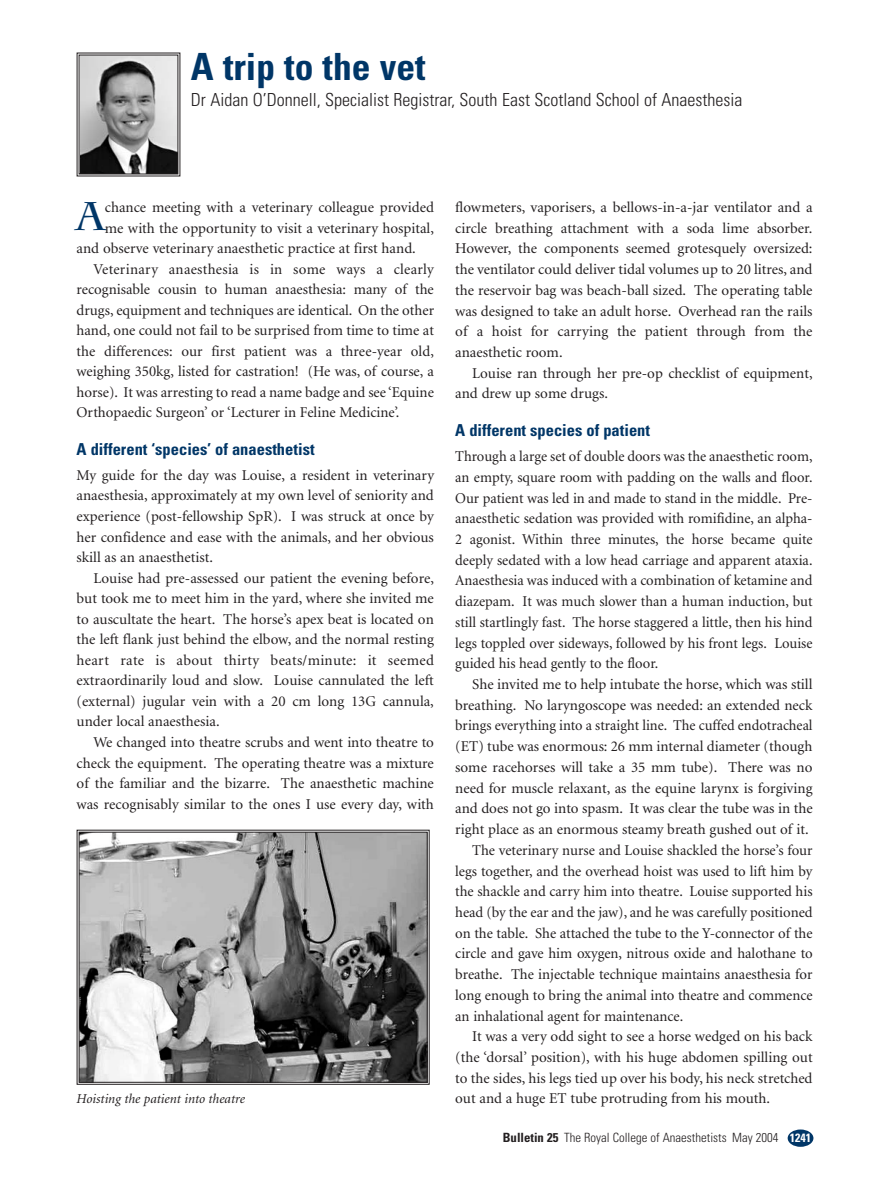
<style>
.page{position:relative;width:872px;height:1191px;background:#fff}
.page>*{position:absolute;margin:0;border:0;box-sizing:border-box;transform-origin:0 0}
.t1{font:700 39.9px "Charlemagne";color:#003667}
.t2{font:700 condensed 37.5px "Univers";color:#003667}
.t3{font:300 condensed 18px "Univers";color:#231f20}
.t4{font:700 condensed 16.5px "Univers";color:#003667}
.t5{font:15px/20.7px "Minion";color:#231f20;text-align:justify}
.t6{font:15px "Minion";color:#231f20;scale:.96 1}
.t7{font:15px "Minion";letter-spacing:.02em;color:#231f20}
.t8{font:italic 13.5px "Minion";color:#231f20}
.t9{font:300 condensed 12.75px "Univers";color:#231f20}
.s1{font-weight:700}
.s2{font-weight:700;font-size:12px;color:#fff}
</style>
<div class="page">
<div style="left:787px;top:1130px;width:26px;height:17px;background:#003667;border-radius:50%"></div>
<svg style="left:76px;top:829px;width:354px;height:256px;background:#909090"></svg>
<svg style="left:76px;top:52px;width:105px;height:125px;background:#949494"></svg>
<h2 class="t2" style="left:191px;top:52px;width:236px">A trip to the vet</h2>
<p class="t3" style="left:191px;top:93px;width:553px">Dr Aidan O’Donnell, Specialist Registrar, South East Scotland School of Anaesthesia</p>
<h1 class="t1" style="left:77px;top:193px;width:30px">A</h1>
<p class="t5" style="left:105px;top:198px;width:330px">chance meeting with a veterinary colleague provided</p>
<p class="t5" style="left:105px;top:219px;width:330px">me with the opportunity to visit a veterinary hospital,</p>
<p class="t5" style="left:77px;top:239px;width:341px">and observe veterinary anaesthetic practice at first hand.</p>
<p class="t7" style="left:94px;top:263px;width:342px">Veterinary anaesthesia is in some ways a clearly</p>
<p class="t5" style="left:77px;top:280px;width:359px">recognisable cousin to human anaesthesia: many of the</p>
<p class="t5" style="left:77px;top:301px;width:359px">drugs, equipment and techniques are identical. On the other</p>
<p class="t5" style="left:77px;top:321px;width:359px">hand, one could not fail to be surprised from time to time at</p>
<p class="t5" style="left:77px;top:342px;width:359px">the differences: our first patient was a three-year old,</p>
<p class="t5" style="left:77px;top:363px;width:359px">weighing 350kg, listed for castration! (He was, of course, a</p>
<p class="t5" style="left:77px;top:383px;width:359px">horse). It was arresting to read a name badge and see ‘Equine</p>
<p class="t5" style="left:77px;top:404px;width:324px">Orthopaedic Surgeon’ or ‘Lecturer in Feline Medicine’.</p>
<p class="t4" style="left:77px;top:443px;width:239px">A different ‘species’ of anaesthetist</p>
<p class="t5" style="left:77px;top:466px;width:359px">My guide for the day was Louise, a resident in veterinary anaesthesia, approximately at my own level of seniority and experience (post-fellowship SpR). I was struck at once by her confidence and ease with the animals, and her obvious skill as an anaesthetist.</p>
<p class="t5" style="left:77px;top:569px;width:359px;text-indent:17px">Louise had pre-assessed our patient the evening before, but took me to meet him in the yard, where she invited me to auscultate the heart. The horse’s apex beat is located on the left flank just behind the elbow, and the normal resting heart rate is about thirty beats/minute: it seemed extraordinarily loud and slow. Louise cannulated the left (external) jugular vein with a 20 cm long 13G cannula, under local anaesthesia.</p>
<p class="t5" style="left:77px;top:733px;width:359px;text-indent:17px">We changed into theatre scrubs and went into theatre to check the equipment. The operating theatre was a mixture of the familiar and the bizarre. The anaesthetic machine was recognisably similar to the ones I use every day, with</p>
<p class="t8" style="left:77px;top:1094px;width:170px">Hoisting the patient into theatre</p>
<p class="t5" style="left:455px;top:198px;width:359px">flowmeters, vaporisers, a bellows-in-a-jar ventilator and a circle breathing attachment with a soda lime absorber.<br>However, the components seemed grotesquely oversized: the ventilator could deliver tidal volumes up to 20 litres, and the reservoir bag was beach-ball sized. The operating table was designed to take an adult horse. Overhead ran the rails of a hoist for carrying the patient through from the anaesthetic room.</p>
<p class="t5" style="left:455px;top:364px;width:359px;text-indent:17px">Louise ran through her pre-op checklist of equipment, and drew up some drugs.</p>
<p class="t4" style="left:455px;top:424px;width:196px">A different species of patient</p>
<p class="t5" style="left:455px;top:447px;width:359px">Through a large set of double doors was the anaesthetic room, an empty, square room with padding on the walls and floor.<br>Our patient was led in and made to stand in the middle. Pre&shy;anaesthetic sedation was provided with romifidine, an alpha-2 agonist. Within three minutes, the horse became quite deeply sedated with a low head carriage and apparent ataxia.<br>Anaesthesia was induced with a combination of ketamine and diazepam. It was much slower than a human induction, but still startlingly fast. The horse staggered a little, then his hind legs toppled over sideways, followed by his front legs. Louise guided his head gently to the floor.</p>
<p class="t5" style="left:472px;top:675px;width:342px">She invited me to help intubate the horse, which was still</p>
<p class="t5" style="left:455px;top:696px;width:359px">breathing. No laryngoscope was needed: an extended neck</p>
<p class="t6" style="left:455px;top:720px;width:374px">brings everything into a straight line. The cuffed endotracheal</p>
<p class="t5" style="left:455px;top:737px;width:359px">(ET) tube was enormous: 26 mm internal diameter (though</p>
<p class="t5" style="left:455px;top:758px;width:359px">some racehorses will take a 35 mm tube). There was no</p>
<p class="t5" style="left:455px;top:779px;width:359px">need for muscle relaxant, as the equine larynx is forgiving</p>
<p class="t5" style="left:455px;top:799px;width:359px">and does not go into spasm. It was clear the tube was in the</p>
<p class="t5" style="left:455px;top:820px;width:355px">right place as an enormous steamy breath gushed out of it.</p>
<p class="t5" style="left:472px;top:841px;width:342px">The veterinary nurse and Louise shackled the horse’s four</p>
<p class="t5" style="left:455px;top:862px;width:359px">legs together, and the overhead hoist was used to lift him by</p>
<p class="t5" style="left:455px;top:882px;width:359px">the shackle and carry him into theatre. Louise supported his</p>
<p class="t5" style="left:455px;top:903px;width:359px">head (by the ear and the jaw), and he was carefully positioned</p>
<p class="t5" style="left:455px;top:924px;width:359px">on the table. She attached the tube to the Y-connector of the</p>
<p class="t5" style="left:455px;top:945px;width:359px">circle and gave him oxygen, nitrous oxide and halothane to</p>
<p class="t5" style="left:455px;top:965px;width:359px">breathe. The injectable technique maintains anaesthesia for</p>
<p class="t5" style="left:455px;top:986px;width:359px">long enough to bring the animal into theatre and commence</p>
<p class="t5" style="left:455px;top:1007px;width:229px">an inhalational agent for maintenance.</p>
<p class="t5" style="left:472px;top:1027px;width:342px">It was a very odd sight to see a horse wedged on his back</p>
<p class="t5" style="left:455px;top:1048px;width:359px">(the ‘dorsal’ position), with his huge abdomen spilling out</p>
<p class="t5" style="left:455px;top:1069px;width:359px">to the sides, his legs tied up over his body, his neck stretched</p>
<p class="t5" style="left:455px;top:1090px;width:316px">out and a huge ET tube protruding from his mouth.</p>
<p class="t9" style="left:503px;top:1133px;width:310px"><span class="s1">Bulletin 25</span> The Royal College of Anaesthetists May 2004 <span class="s2">1241</span></p>
</div>
